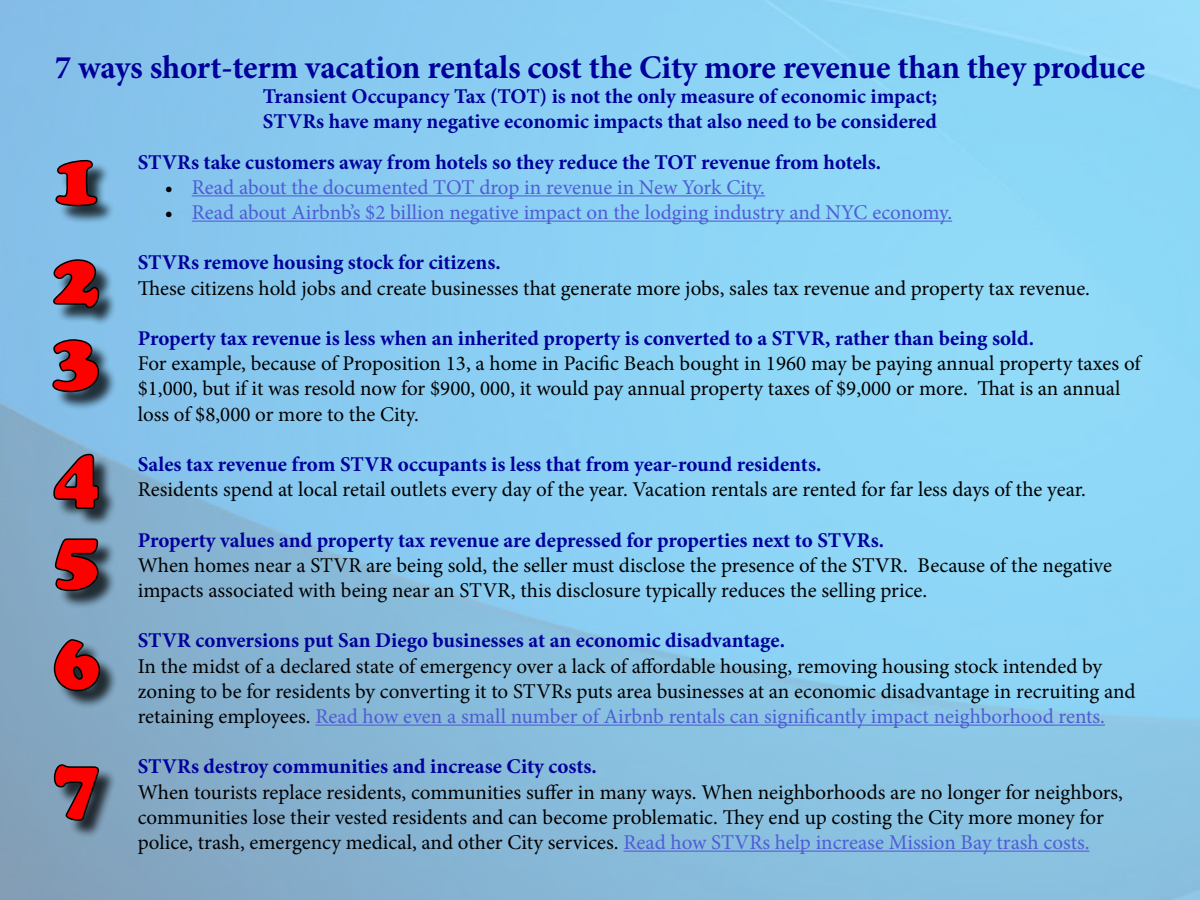
<style>
.page{position:relative;width:1200px;height:900px;background:#fff}
.page>*{position:absolute;margin:0;border:0;box-sizing:border-box;transform-origin:0 0}
.t1{font:72px/99.3px "Cooper Black Std";color:#f00}
.t2{font:700 33px "Minion Pro";letter-spacing:-.005em;color:#00009b}
.t3{font:21px/25.2px "Minion Pro";color:#000}
.t4{font:700 21px/25.2px "Minion Pro";color:#00009b}
.t5{font:21px "Minion Pro";color:#4f5cd6}
.s1{color:#000}
.s2{color:#4f5cd6}
</style>
<div class="page">
<img style="left:0;top:0;width:1200px;height:900px">
<hr style="left:192px;top:195px;width:573px;height:1px;background:#4f5cd6">
<hr style="left:192px;top:221px;width:760px;height:1px;background:#4f5cd6">
<hr style="left:315px;top:725px;width:790px;height:1px;background:#4f5cd6">
<hr style="left:623px;top:851px;width:467px;height:1px;background:#4f5cd6">
<div style="left:58px;top:162px;width:58px;height:63px;background:#000;opacity:.75"></div>
<svg style="left:54px;top:158px;width:45px;height:50px;background:#47687e"></svg>
<div style="left:56px;top:262px;width:61px;height:64px;background:#000;opacity:.75"></div>
<svg style="left:50px;top:258px;width:51px;height:52px;background:#46667b"></svg>
<div style="left:55px;top:342px;width:62px;height:69px;background:#000;opacity:.75"></div>
<svg style="left:51px;top:338px;width:50px;height:56px;background:#446378"></svg>
<div style="left:56px;top:456px;width:61px;height:71px;background:#000;opacity:.75"></div>
<svg style="left:52px;top:452px;width:49px;height:58px;background:#496070"></svg>
<div style="left:58px;top:540px;width:59px;height:69px;background:#000;opacity:.75"></div>
<svg style="left:53px;top:537px;width:47px;height:56px;background:#3d505d"></svg>
<div style="left:56px;top:642px;width:62px;height:67px;background:#000;opacity:.75"></div>
<svg style="left:52px;top:640px;width:50px;height:53px;background:#445765"></svg>
<div style="left:56px;top:767px;width:61px;height:72px;background:#000;opacity:.75"></div>
<svg style="left:52px;top:763px;width:49px;height:59px;background:#4b5e6d"></svg>
<h2 class="t2" style="left:55px;top:44px;width:1092px">7 ways short-term vacation rentals cost the City more revenue than they produce</h2>
<p class="t4" style="left:263px;top:84px;width:676px">Transient Occupancy Tax (TOT) is not the only measure of economic impact;<br>STVRs have many negative economic impacts that also need to be considered</p>
<p class="t4" style="left:138px;top:149px;width:745px">STVRs take customers away from hotels so they reduce the TOT revenue from hotels.</p>
<p class="t5" style="left:165px;top:173px;width:602px"><span class="s1">•</span> Read about the documented TOT drop in revenue in New York City.</p>
<p class="t5" style="left:165px;top:198px;width:789px"><span class="s1">•</span> Read about Airbnb’s $2 billion negative impact on the lodging industry and NYC economy.</p>
<p class="t4" style="left:138px;top:250px;width:364px">STVRs remove housing stock for citizens.</p>
<p class="t3" style="left:138px;top:275px;width:954px">These citizens hold jobs and create businesses that generate more jobs, sales tax revenue and property tax revenue.</p>
<p class="t4" style="left:138px;top:325px;width:898px">Property tax revenue is less when an inherited property is converted to a STVR, rather than being sold.</p>
<p class="t3" style="left:138px;top:351px;width:1004px">For example, because of Proposition 13, a home in Pacific Beach bought in 1960 may be paying annual property taxes of $1,000, but if it was resold now for $900, 000, it would pay annual property taxes of $9,000 or more. That is an annual loss of $8,000 or more to the City.</p>
<p class="t4" style="left:138px;top:451px;width:685px">Sales tax revenue from STVR occupants is less that from year-round residents.</p>
<p class="t3" style="left:138px;top:477px;width:950px">Residents spend at local retail outlets every day of the year. Vacation rentals are rented for far less days of the year.</p>
<p class="t4" style="left:138px;top:527px;width:748px">Property values and property tax revenue are depressed for properties next to STVRs.</p>
<p class="t3" style="left:138px;top:553px;width:976px">When homes near a STVR are being sold, the seller must disclose the presence of the STVR. Because of the negative impacts associated with being near an STVR, this disclosure typically reduces the selling price.</p>
<p class="t4" style="left:138px;top:628px;width:649px">STVR conversions put San Diego businesses at an economic disadvantage.</p>
<p class="t3" style="left:138px;top:653px;width:999px">In the midst of a declared state of emergency over a lack of affordable housing, removing housing stock intended by zoning to be for residents by converting it to STVRs puts area businesses at an economic disadvantage in recruiting and retaining employees. <span class="s2">Read how even a small number of Airbnb rentals can significantly impact neighborhood rents.</span></p>
<p class="t4" style="left:138px;top:754px;width:461px">STVRs destroy communities and increase City costs.</p>
<p class="t3" style="left:138px;top:779px;width:987px">When tourists replace residents, communities suffer in many ways. When neighborhoods are no longer for neighbors, communities lose their vested residents and can become problematic. They end up costing the City more money for police, trash, emergency medical, and other City services. <span class="s2">Read how STVRs help increase Mission Bay trash costs.</span></p>
<h1 class="t1" style="left:54px;top:129px;width:47px">1<br>2</h1>
<h1 class="t1" style="left:54px;top:299px;width:47px;line-height:117.3px">3<br>4</h1>
<h1 class="t1" style="left:54px;top:503px;width:47px;line-height:106.9px">5<br>6</h1>
<h1 class="t1" style="left:54px;top:735px;width:47px">7</h1>
</div>
